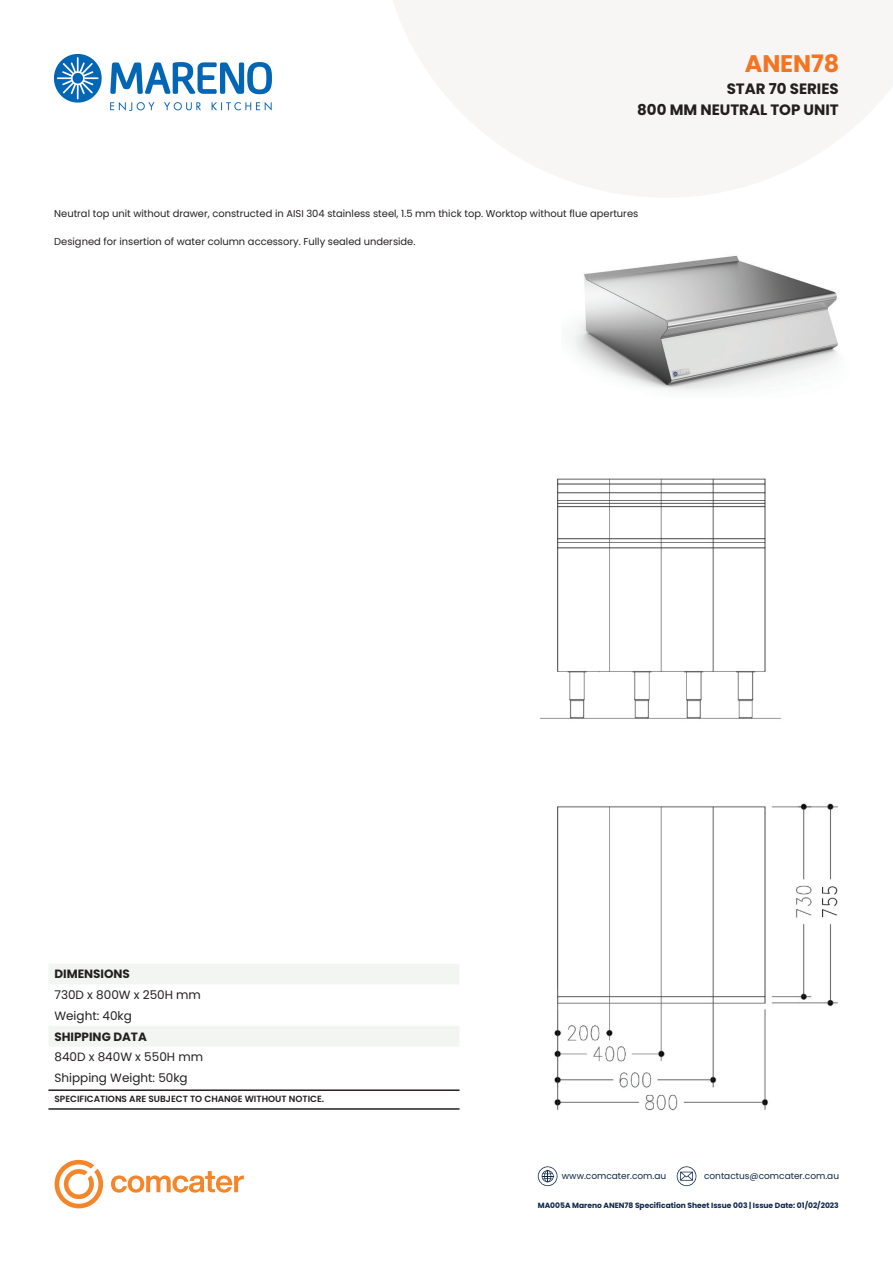
<style>
.page{position:relative;width:893px;height:1263px;background:#fff}
.page>*{position:absolute;margin:0;border:0;box-sizing:border-box;transform-origin:0 0}
.t1{font:700 24px "Poppins";letter-spacing:-.005em;color:#f47421}
.t2{font:700 15px/21px "Poppins";color:#231f20;text-align:right}
.t3{font:12px/20.7px "Poppins";color:#231f20}
.t4{font:700 12px "Poppins";color:#231f20}
.t5{font:9.9px "Poppins";color:#231f20}
.t6{font:600 9px "Poppins";color:#231f20}
.t7{font:9px "Poppins";color:#0e2749}
.t8{font:700 7.5px "Poppins";color:#0e2749}
</style>
<div class="page">
<svg style="left:393px;top:0;width:500px;height:197px;fill:#f7f6f4"></svg>
<svg style="left:538px;top:1166px;width:19px;height:20px"></svg>
<svg style="left:677px;top:1166px;width:19px;height:20px"></svg>
<svg style="left:55px;top:1160px;width:189px;height:48px"></svg>
<hr style="left:48px;top:1089px;width:411px;height:2px;background:#231f20">
<hr style="left:48px;top:1108px;width:411px;height:2px;background:#231f20">
<img style="left:55px;top:54px;width:216px;height:56px">
<img style="left:572px;top:255px;width:266px;height:136px">
<img style="left:539px;top:478px;width:299px;height:633px">
<svg style="left:49px;top:964px;width:410px;height:82px"></svg>
<h1 class="t1" style="left:745px;top:50px;width:96px">ANEN78</h1>
<h2 class="t2" style="left:637px;top:78px;width:203px">STAR 70 SERIES<br>800 MM NEUTRAL TOP UNIT</h2>
<p class="t5" style="left:54px;top:208px;width:586px">Neutral top unit without drawer, constructed in AISI 304 stainless steel, 1.5 mm thick top. Worktop without flue apertures</p>
<p class="t5" style="left:54px;top:235px;width:363px">Designed for insertion of water column accessory. Fully sealed underside.</p>
<p class="t4" style="left:54px;top:967px;width:77px">DIMENSIONS</p>
<p class="t3" style="left:54px;top:985px;width:148px">730D x 800W x 250H mm<br>Weight: 40kg</p>
<p class="t4" style="left:54px;top:1029px;width:94px">SHIPPING DATA</p>
<p class="t3" style="left:54px;top:1047px;width:150px">840D x 840W x 550H mm<br>Shipping Weight: 50kg</p>
<p class="t6" style="left:54px;top:1094px;width:271px">SPECIFICATIONS ARE SUBJECT TO CHANGE WITHOUT NOTICE.</p>
<p class="t7" style="left:562px;top:1171px;width:106px">www.comcater.com.au</p>
<p class="t7" style="left:704px;top:1171px;width:137px">contactus@comcater.com.au</p>
<p class="t8" style="left:538px;top:1201px;width:302px">MA005A Mareno ANEN78 Specification Sheet Issue 003 | Issue Date: 01/02/2023</p>
</div>
